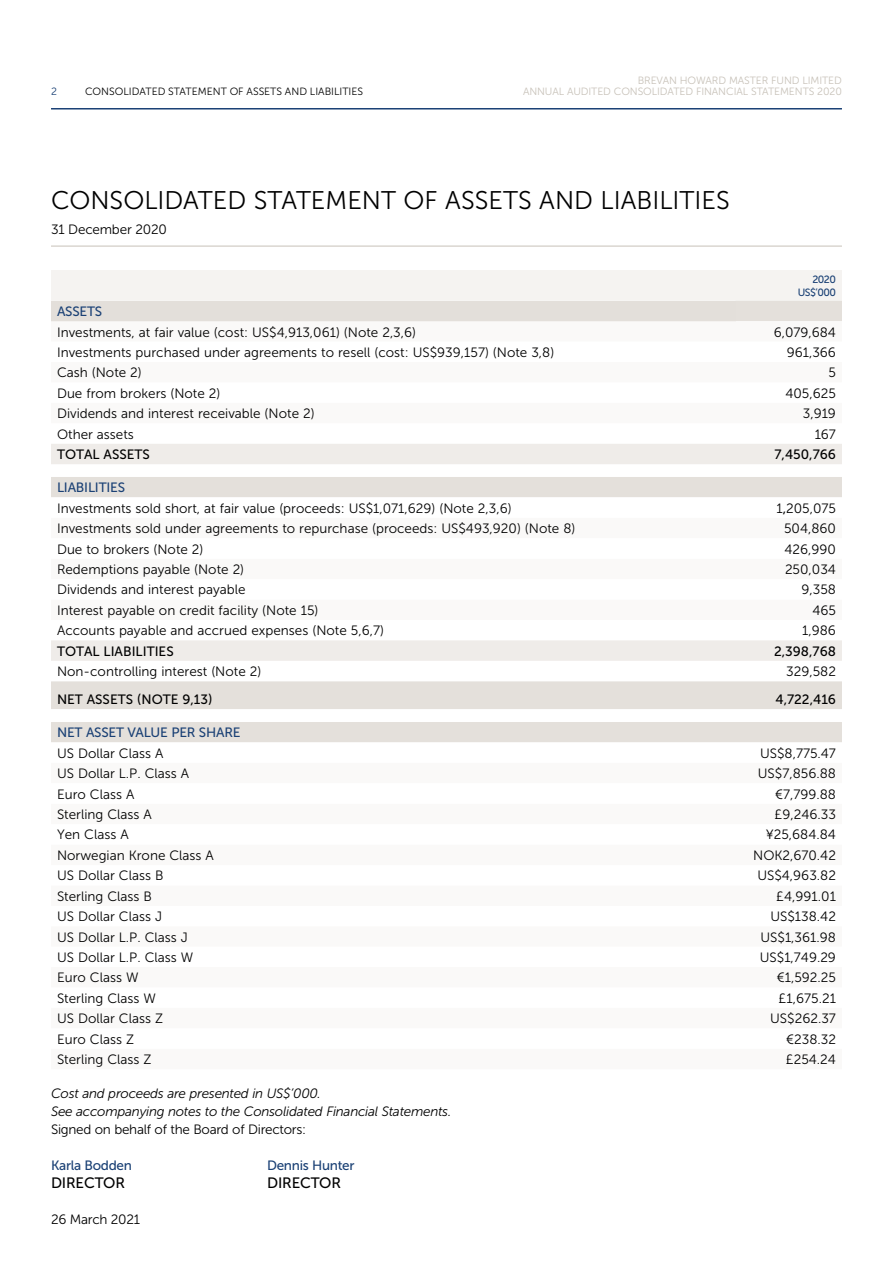
<style>
.page{position:relative;width:893px;height:1263px;background:#fff}
.page>*{position:absolute;margin:0;border:0;box-sizing:border-box;transform-origin:0 0}
.t1{font:25.5px "Museo Sans 300";color:#000}
.t2{font:15px "Museo Sans 500";letter-spacing:-.01em;color:#000}
.t3{font:13.5px "Museo Sans 300";color:#000}
.t4{font:italic 13.5px/18px "Museo Sans 300";letter-spacing:-.02em;color:#000}
.t5{font:13.5px "Museo Sans 500";color:#000}
.t6{font:13.5px "Museo Sans 500";letter-spacing:-.015em;color:#1b4175}
.t7{font:13.5px "Museo Sans 300";letter-spacing:-.02em;color:#000}
.t8{font:10.5px "Museo Sans 300";letter-spacing:-.01em;color:#c7c1b8}
.t9{font:10.5px "Museo Sans 300";color:#000}
.t10{font:10.5px/12.6px "Museo Sans 500";letter-spacing:-.05em;color:#1b4175;text-align:right}
.t11{font:10.5px "Museo Sans 300";color:#1b4175}
.s1{font-family:"Museo Sans 500"}
</style>
<div class="page">
<hr style="left:51px;top:108px;width:791px;height:2px;background:#1b4175">
<hr style="left:51px;top:246px;width:791px;height:1px;background:#c7c1b8">
<div style="left:51px;top:270px;width:791px;height:31px;background:#f5f3f1"></div>
<div style="left:51px;top:301px;width:791px;height:20px;background:#e3dfda"></div>
<svg style="left:51px;top:681px;width:791px;height:61px;fill:#e4e0db"></svg>
<svg style="left:51px;top:444px;width:791px;height:217px"></svg>
<p class="t11" style="left:51px;top:86px;width:7px">2</p>
<p class="t8" style="left:638px;top:75px;width:206px">BREVAN HOWARD MASTER FUND LIMITED</p>
<p class="t9" style="left:85px;top:86px;width:16px">Consolidated</p>
<p class="t9" style="left:168px;top:86px;width:14px">Statement</p>
<p class="t9" style="left:230px;top:86px;width:30px">of Assets</p>
<p class="t9" style="left:285px;top:86px;width:9px">and</p>
<p class="t9" style="left:310px;top:86px;width:12px">Liabilities</p>
<p class="t8" style="left:523px;top:86px;width:320px">ANNUAL AUDITED CONSOLIDATED FINANCIAL STATEMENTS 2020</p>
<h1 class="t1" style="left:51px;top:187px;width:680px">CONSOLIDATED STATEMENT OF ASSETS AND LIABILITIES</h1>
<p class="t3" style="left:51px;top:222px;width:117px">31 December 2020</p>
<p class="t10" style="left:798px;top:273px;width:40px">2020<br>US$’000</p>
<p class="t6" style="left:57px;top:304px;width:47px">ASSETS</p>
<p class="t3" style="left:57px;top:325px;width:361px">Investments, at fair value (cost: US$4,913,061) (Note 2,3,6)</p>
<p class="t3" style="left:774px;top:325px;width:64px">6,079,684</p>
<p class="t3" style="left:57px;top:345px;width:499px">Investments purchased under agreements to resell (cost: US$939,157) (Note 3,8)</p>
<p class="t3" style="left:787px;top:345px;width:51px">961,366</p>
<p class="t3" style="left:57px;top:365px;width:86px">Cash (Note 2)</p>
<p class="t3" style="left:828px;top:365px;width:9px">5</p>
<p class="t3" style="left:57px;top:386px;width:165px">Due from brokers (Note 2)</p>
<p class="t3" style="left:785px;top:386px;width:52px">405,625</p>
<p class="t3" style="left:57px;top:406px;width:259px">Dividends and interest receivable (Note 2)</p>
<p class="t3" style="left:803px;top:406px;width:35px">3,919</p>
<p class="t3" style="left:57px;top:427px;width:78px">Other assets</p>
<p class="t3" style="left:815px;top:427px;width:23px">167</p>
<p class="t5" style="left:57px;top:447px;width:94px">TOTAL ASSETS</p>
<p class="t5" style="left:774px;top:447px;width:63px">7,450,766</p>
<p class="t6" style="left:57px;top:480px;width:70px">LIABILITIES</p>
<p class="t3" style="left:57px;top:501px;width:456px">Investments sold short, at fair value (proceeds: US$1,071,629) (Note 2,3,6)</p>
<p class="t3" style="left:776px;top:501px;width:61px">1<span class="s1">,</span>205,075</p>
<p class="t3" style="left:57px;top:521px;width:520px">Investments sold under agreements to repurchase (proceeds: US$493,920) (Note 8)</p>
<p class="t3" style="left:784px;top:521px;width:53px">504,860</p>
<p class="t3" style="left:57px;top:542px;width:148px">Due to brokers (Note 2)</p>
<p class="t3" style="left:784px;top:542px;width:53px">426,990</p>
<p class="t3" style="left:57px;top:562px;width:189px">Redemptions payable (Note 2)</p>
<p class="t3" style="left:785px;top:562px;width:52px">250,034</p>
<p class="t3" style="left:57px;top:582px;width:190px">Dividends and interest payable</p>
<p class="t3" style="left:801px;top:582px;width:36px">9,358</p>
<p class="t3" style="left:57px;top:603px;width:263px">Interest payable on credit facility (Note 15)</p>
<p class="t3" style="left:812px;top:603px;width:25px">465</p>
<p class="t3" style="left:57px;top:623px;width:328px">Accounts payable and accrued expenses (Note 5,6,7)</p>
<p class="t3" style="left:802px;top:623px;width:35px">1,986</p>
<p class="t5" style="left:57px;top:644px;width:118px">TOTAL LIABILITIES</p>
<p class="t5" style="left:774px;top:644px;width:63px">2,398,768</p>
<p class="t3" style="left:57px;top:664px;width:206px">Non-controlling interest (Note 2)</p>
<p class="t3" style="left:786px;top:664px;width:51px">329,582</p>
<p class="t5" style="left:57px;top:692px;width:157px">NET ASSETS (NOTE 9,13)</p>
<p class="t5" style="left:775px;top:692px;width:62px">4,722,416</p>
<p class="t6" style="left:57px;top:725px;width:185px">NET ASSET VALUE PER SHARE</p>
<p class="t3" style="left:57px;top:746px;width:108px">US Dollar Class A</p>
<p class="t3" style="left:760px;top:746px;width:77px">US$8,775.47</p>
<p class="t3" style="left:57px;top:766px;width:134px">US Dollar L.P. Class A</p>
<p class="t3" style="left:758px;top:766px;width:80px">US$7,856.88</p>
<p class="t3" style="left:57px;top:787px;width:79px">Euro Class A</p>
<p class="t3" style="left:775px;top:787px;width:62px">€7,799.88</p>
<p class="t3" style="left:57px;top:807px;width:96px">Sterling Class A</p>
<p class="t3" style="left:774px;top:807px;width:63px">£9,246.33</p>
<p class="t3" style="left:57px;top:827px;width:73px">Yen Class A</p>
<p class="t3" style="left:766px;top:827px;width:72px">¥25,684.84</p>
<p class="t3" style="left:57px;top:848px;width:158px">Norwegian Krone Class A</p>
<p class="t3" style="left:753px;top:848px;width:84px">NOK2,670.42</p>
<p class="t3" style="left:57px;top:868px;width:108px">US Dollar Class B</p>
<p class="t3" style="left:757px;top:868px;width:80px">US$4,963.82</p>
<p class="t3" style="left:57px;top:889px;width:96px">Sterling Class B</p>
<p class="t3" style="left:776px;top:889px;width:61px">£4,991.01</p>
<p class="t3" style="left:57px;top:909px;width:107px">US Dollar Class J</p>
<p class="t3" style="left:770px;top:909px;width:67px">US$138.42</p>
<p class="t3" style="left:57px;top:930px;width:132px">US Dollar L.P. Class J</p>
<p class="t3" style="left:760px;top:930px;width:77px">US$1,361.98</p>
<p class="t3" style="left:57px;top:950px;width:138px">US Dollar L.P. Class W</p>
<p class="t3" style="left:760px;top:950px;width:78px">US$1,749.29</p>
<p class="t3" style="left:57px;top:970px;width:83px">Euro Class W</p>
<p class="t3" style="left:777px;top:970px;width:61px">€1,592.25</p>
<p class="t3" style="left:57px;top:991px;width:101px">Sterling Class W</p>
<p class="t3" style="left:779px;top:991px;width:59px">£1,675.21</p>
<p class="t3" style="left:57px;top:1011px;width:108px">US Dollar Class Z</p>
<p class="t3" style="left:770px;top:1011px;width:67px">US$262.37</p>
<p class="t3" style="left:57px;top:1032px;width:79px">Euro Class Z</p>
<p class="t3" style="left:786px;top:1032px;width:51px">€238.32</p>
<p class="t3" style="left:57px;top:1052px;width:96px">Sterling Class Z</p>
<p class="t3" style="left:786px;top:1052px;width:52px">£254.24</p>
<p class="t4" style="left:51px;top:1085px;width:402px">Cost and proceeds are presented in US$’000.<br>See accompanying notes to the Consolidated Financial Statements.</p>
<p class="t7" style="left:51px;top:1122px;width:257px">Signed on behalf of the Board of Directors:</p>
<p class="t6" style="left:51px;top:1158px;width:82px">Karla Bodden</p>
<p class="t6" style="left:267px;top:1158px;width:89px">Dennis Hunter</p>
<p class="t2" style="left:51px;top:1175px;width:76px">DIRECTOR</p>
<p class="t2" style="left:267px;top:1175px;width:76px">DIRECTOR</p>
<p class="t7" style="left:51px;top:1212px;width:91px">26 March 2021</p>
</div>
